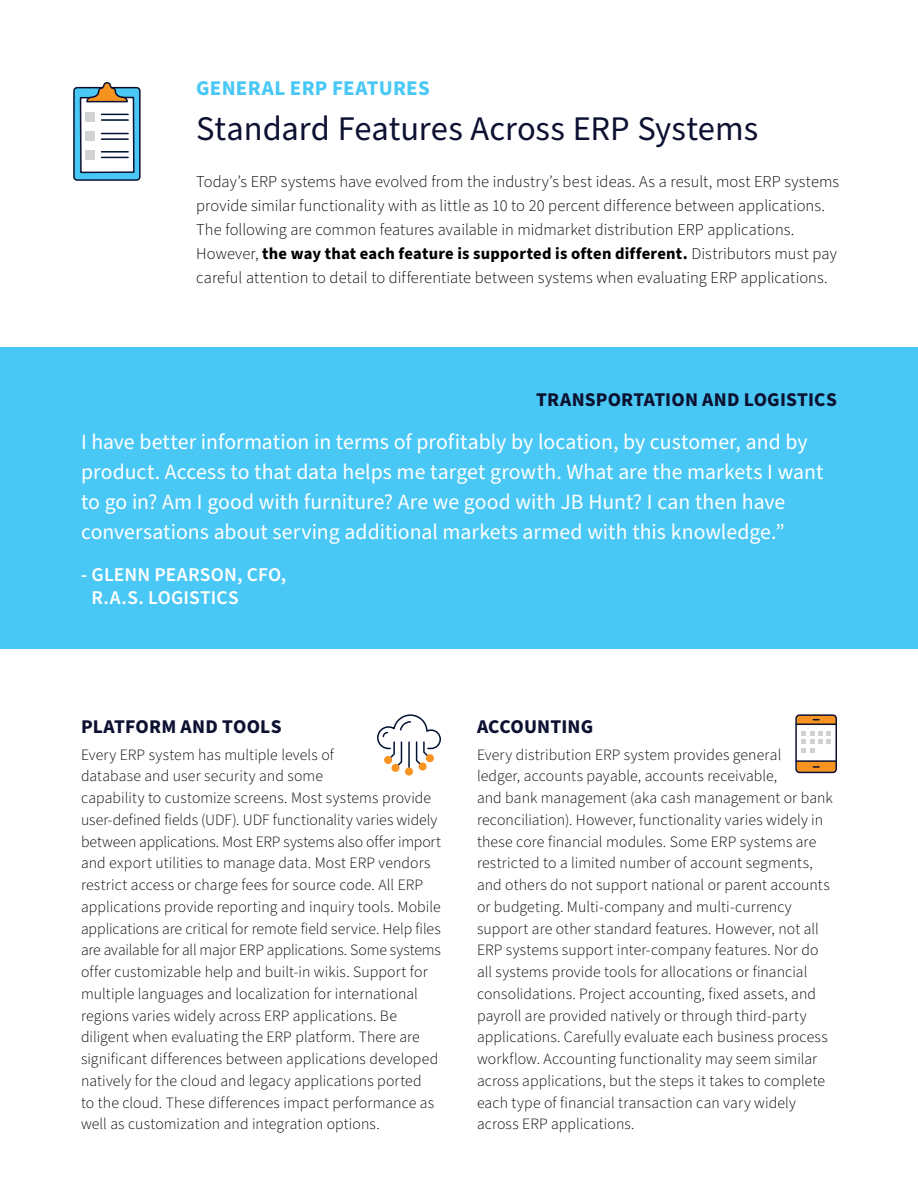
<style>
.page{position:relative;width:918px;height:1188px;background:#fff}
.page>*{position:absolute;margin:0;border:0;box-sizing:border-box;transform-origin:0 0}
.t1{font:34.5px "Source Sans Pro";color:#0d1131}
.t2{font:21.75px/30px "Source Sans Pro";color:#fff}
.t3{font:700 21px "Source Sans Pro";letter-spacing:.01em;color:#49c8f5}
.t4{font:700 19.5px "Source Sans Pro";letter-spacing:.01em;color:#0d1131}
.t5{font:600 19.5px/22.5px "Source Sans Pro";letter-spacing:.01em;color:#fff}
.t6{font:300 16.5px/24px "Source Sans Pro";letter-spacing:.005em;color:#000}
.t7{font:300 15.75px/21.8px "Source Sans Pro";letter-spacing:.005em;color:#000}
.s1{font-weight:700}
</style>
<div class="page">
<div style="left:0;top:347px;width:918px;height:302px;background:#49c8f5"></div>
<div style="left:392px;top:765px;width:7px;height:6px;background:#f89422;border-radius:50%"></div>
<div style="left:391px;top:764px;width:8px;height:8px;border:2px solid #f89422;border-radius:50%"></div>
<svg style="left:377px;top:714px;width:64px;height:54px"></svg>
<div style="left:426px;top:754px;width:8px;height:8px;border:2px solid #f89422;border-radius:50%"></div>
<div style="left:419px;top:763px;width:7px;height:7px;background:#f89422;border-radius:50%"></div>
<div style="left:419px;top:762px;width:8px;height:9px;border:2px solid #f89422;border-radius:50%"></div>
<div style="left:406px;top:768px;width:6px;height:7px;background:#f89422;border-radius:50%"></div>
<div style="left:405px;top:768px;width:8px;height:8px;border:2px solid #f89422;border-radius:50%"></div>
<div style="left:797px;top:715px;width:39px;height:9px;background:#f79421"></div>
<div style="left:797px;top:761px;width:39px;height:11px;background:#f79421"></div>
<div style="left:795px;top:714px;width:42px;height:59px;border:2px solid #0d1131;border-radius:3px"></div>
<hr style="left:796px;top:724px;width:40px;height:1px;background:#0d1131">
<svg style="left:813px;top:766px;width:6px;height:2px"></svg>
<hr style="left:796px;top:760px;width:40px;height:2px;background:#0d1131">
<svg style="left:801px;top:731px;width:30px;height:22px"></svg>
<div style="left:74px;top:88px;width:66px;height:92px;background:#49c8f5;border-radius:3px"></div>
<div style="left:73px;top:87px;width:68px;height:94px;border:2px solid #0d1131;border-radius:3px"></div>
<div style="left:81px;top:97px;width:53px;height:75px;background:#fff"></div>
<div style="left:80px;top:97px;width:55px;height:76px;border:2px solid #0d1131"></div>
<svg style="left:85px;top:82px;width:44px;height:21px"></svg>
<div style="left:85px;top:112px;width:10px;height:10px;background:#d1d2d4"></div>
<svg style="left:102px;top:114px;width:26px;height:1px"></svg>
<hr style="left:102px;top:119px;width:26px;height:2px;background:#001131">
<div style="left:85px;top:131px;width:10px;height:10px;background:#d1d2d4"></div>
<div style="left:85px;top:150px;width:10px;height:10px;background:#d1d2d4"></div>
<svg style="left:102px;top:133px;width:26px;height:1px"></svg>
<hr style="left:102px;top:138px;width:26px;height:2px;background:#001131">
<hr style="left:101px;top:151px;width:27px;height:2px;background:#001131">
<svg style="left:101px;top:157px;width:27px;height:1px"></svg>
<h3 class="t3" style="left:196px;top:74px;width:235px">GENERAL ERP FEATURES</h3>
<h1 class="t1" style="left:196px;top:106px;width:563px">Standard Features Across ERP Systems</h1>
<p class="t6" style="left:196px;top:170px;width:645px">Today’s ERP systems have evolved from the industry’s best ideas. As a result, most ERP systems provide similar functionality with as little as 10 to 20 percent difference between applications.<br>The following are common features available in midmarket distribution ERP applications.<br>However, <span class="s1">the way that each feature is supported is often different.</span> Distributors must pay careful attention to detail to differentiate between systems when evaluating ERP applications.</p>
<p class="t4" style="left:536px;top:386px;width:302px">TRANSPORTATION AND LOGISTICS</p>
<p class="t2" style="left:81px;top:428px;width:744px">I have better information in terms of profitably by location, by customer, and by product. Access to that data helps me target growth. What are the markets I want to go in? Am I good with furniture? Are we good with JB Hunt? I can then have conversations about serving additional markets armed with this knowledge.”</p>
<p class="t5" style="left:92px;top:564px;width:196px;text-indent:-11px">- GLENN PEARSON, CFO,<br>R.A.S. LOGISTICS</p>
<p class="t4" style="left:81px;top:714px;width:202px">PLATFORM AND TOOLS</p>
<p class="t7" style="left:81px;top:744px;width:362px">Every ERP system has multiple levels of<br>database and user security and some<br>capability to customize screens. Most systems provide user-defined fields (UDF). UDF functionality varies widely between applications. Most ERP systems also offer import and export utilities to manage data. Most ERP vendors restrict access or charge fees for source code. All ERP applications provide reporting and inquiry tools. Mobile applications are critical for remote field service. Help files are available for all major ERP applications. Some systems offer customizable help and built-in wikis. Support for multiple languages and localization for international regions varies widely across ERP applications. Be diligent when evaluating the ERP platform. There are significant differences between applications developed natively for the cloud and legacy applications ported<br>to the cloud. These differences impact performance as well as customization and integration options.</p>
<p class="t4" style="left:477px;top:714px;width:118px">ACCOUNTING</p>
<p class="t7" style="left:477px;top:744px;width:357px">Every distribution ERP system provides general<br>ledger, accounts payable, accounts receivable,<br>and bank management (aka cash management or bank reconciliation). However, functionality varies widely in these core financial modules. Some ERP systems are restricted to a limited number of account segments, and others do not support national or parent accounts or budgeting. Multi-company and multi-currency support are other standard features. However, not all ERP systems support inter-company features. Nor do all systems provide tools for allocations or financial consolidations. Project accounting, fixed assets, and payroll are provided natively or through third-party applications. Carefully evaluate each business process workflow. Accounting functionality may seem similar across applications, but the steps it takes to complete each type of financial transaction can vary widely across ERP applications.</p>
</div>
